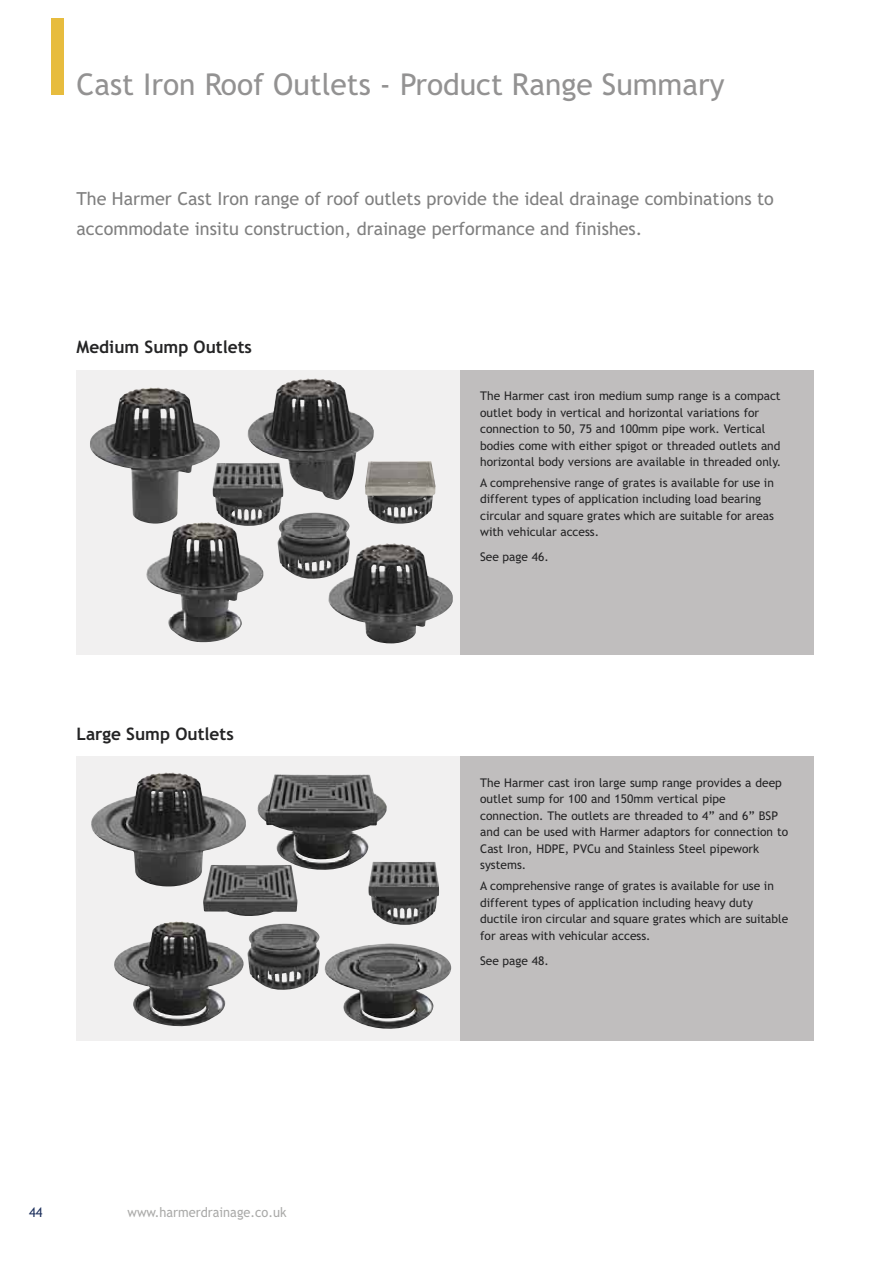
<style>
.page{position:relative;width:893px;height:1263px;background:#fff}
.page>*{position:absolute;margin:0;border:0;box-sizing:border-box;transform-origin:0 0}
.t1{font:30px "Trebuchet MS";color:#939292}
.t2{font:18px/30px "Trebuchet MS";color:#7f7f7f}
.t3{font:700 17.25px "Trebuchet MS";color:#242425}
.t4{font:13.5px "Trebuchet MS";color:#aaaaa9;scale:.95 1}
.t5{font:13.5px "Trebuchet MS";color:#1d305d;scale:.95 1}
.t6{font:12px/16.5px "Trebuchet MS";color:#242425}
</style>
<div class="page">
<div style="left:51px;top:18px;width:13px;height:77px;background:#e7bc3e"></div>
<div style="left:76px;top:370px;width:384px;height:284px;background:#f1f0f0"></div>
<div style="left:460px;top:370px;width:354px;height:284px;background:#c0bebe"></div>
<div style="left:76px;top:757px;width:384px;height:284px;background:#f1f0f0"></div>
<div style="left:460px;top:757px;width:354px;height:284px;background:#c0bebe"></div>
<img style="left:90px;top:388px;width:130px;height:135px">
<img style="left:328px;top:543px;width:125px;height:100px">
<img style="left:248px;top:378px;width:126px;height:122px">
<img style="left:146px;top:522px;width:117px;height:120px">
<img style="left:365px;top:461px;width:70px;height:63px">
<img style="left:91px;top:773px;width:155px;height:113px">
<img style="left:114px;top:921px;width:129px;height:105px">
<img style="left:203px;top:865px;width:94px;height:51px">
<img style="left:325px;top:944px;width:126px;height:85px">
<img style="left:247px;top:924px;width:73px;height:66px">
<img style="left:369px;top:862px;width:70px;height:63px">
<img style="left:257px;top:774px;width:130px;height:96px">
<img style="left:213px;top:463px;width:70px;height:63px">
<img style="left:277px;top:513px;width:73px;height:66px">
<h1 class="t1" style="left:76px;top:73px;width:650px">Cast Iron Roof Outlets - Product Range Summary</h1>
<h2 class="t2" style="left:76px;top:185px;width:699px">The Harmer Cast Iron range of roof outlets provide the ideal drainage combinations to accommodate insitu construction, drainage performance and finishes.</h2>
<h3 class="t3" style="left:76px;top:340px;width:177px">Medium Sump Outlets</h3>
<h3 class="t3" style="left:76px;top:727px;width:159px">Large Sump Outlets</h3>
<p class="t5" style="left:29px;top:1207px;width:16px">44</p>
<p class="t4" style="left:127px;top:1207px;width:169px">www.harmerdrainage.co.uk</p>
<p class="t6" style="left:480px;top:389px;width:303px">The Harmer cast iron medium sump range is a compact outlet body in vertical and horizontal variations for connection to 50, 75 and 100mm pipe work. Vertical bodies come with either spigot or threaded outlets and horizontal body versions are available in threaded only.</p>
<p class="t6" style="left:480px;top:476px;width:295px">A comprehensive range of grates is available for use in different types of application including load bearing circular and square grates which are suitable for areas with vehicular access.</p>
<p class="t6" style="left:480px;top:550px;width:70px">See page 46.</p>
<p class="t6" style="left:480px;top:776px;width:310px">The Harmer cast iron large sump range provides a deep outlet sump for 100 and 150mm vertical pipe connection. The outlets are threaded to 4” and 6” BSP and can be used with Harmer adaptors for connection to Cast Iron, HDPE, PVCu and Stainless Steel pipework systems.</p>
<p class="t6" style="left:480px;top:879px;width:310px">A comprehensive range of grates is available for use in different types of application including heavy duty ductile iron circular and square grates which are suitable for areas with vehicular access.</p>
<p class="t6" style="left:480px;top:953px;width:70px">See page 48.</p>
</div>
